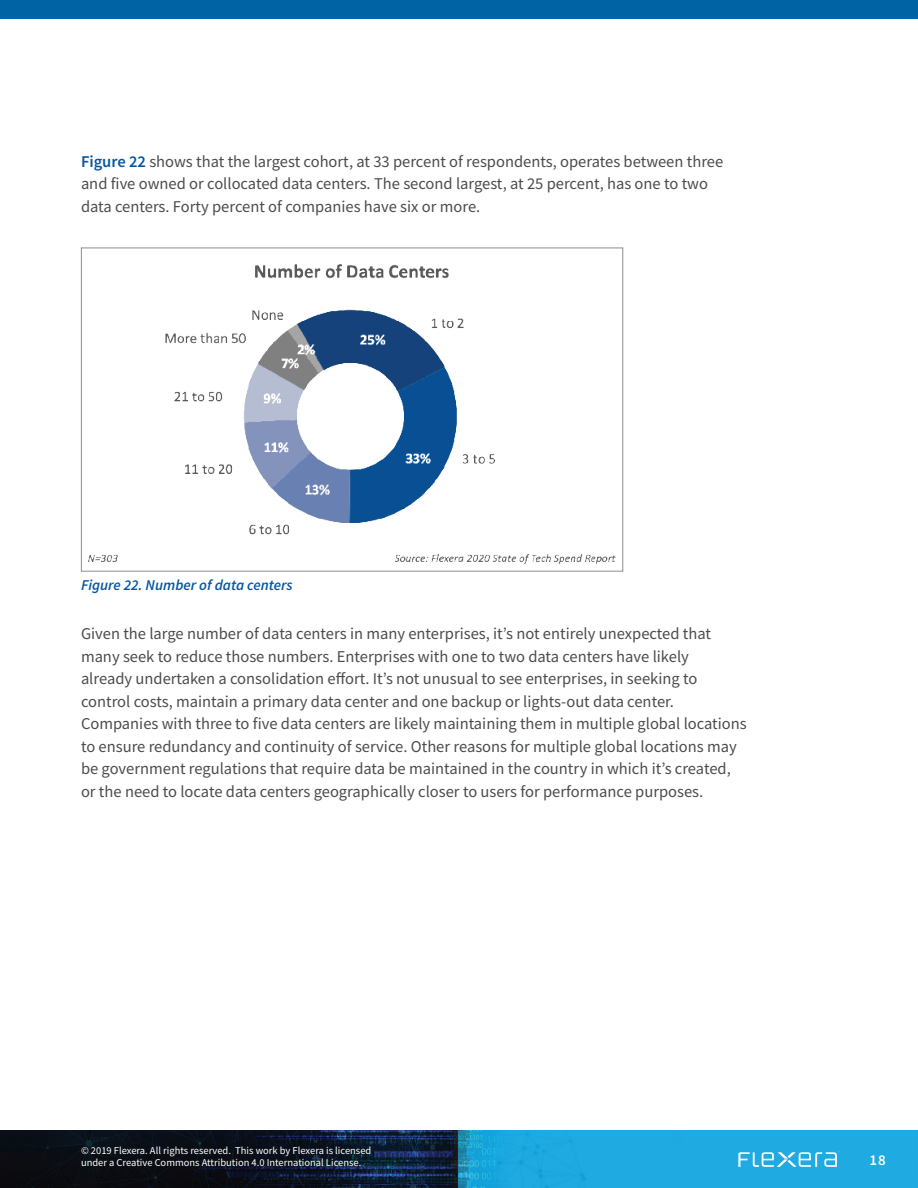
<style>
.page{position:relative;width:918px;height:1188px;background:#fff}
.page>*{position:absolute;margin:0;border:0;box-sizing:border-box;transform-origin:0 0}
.t1{font:16.5px/22.5px "Source Sans Pro";color:#4b4c4d}
.t2{font:italic 600 15px "Source Sans Pro";color:#0855a0}
.t3{font:600 15px "Source Sans Pro";color:#fff}
.t4{font:10.5px/12px "Source Sans Pro";color:#fff}
.s1{font-weight:600;color:#0855a0}
</style>
<div class="page">
<img style="left:0;top:1131px;width:918px;height:57px">
<svg style="left:738px;top:1152px;width:102px;height:15px;background:#62c3e9"></svg>
<div style="left:0;top:0;width:918px;height:19px;background:#0063a4"></div>
<img style="left:88px;top:264px;width:528px;height:300px">
<p class="t1" style="left:81px;top:150px;width:644px"><span class="s1">Figure 22</span> shows that the largest cohort, at 33 percent of respondents, operates between three and five owned or collocated data centers. The second largest, at 25 percent, has one to two data centers. Forty percent of companies have six or more.</p>
<p class="t2" style="left:81px;top:575px;width:213px">Figure 22. Number of data centers</p>
<p class="t1" style="left:81px;top:623px;width:667px">Given the large number of data centers in many enterprises, it’s not entirely unexpected that many seek to reduce those numbers. Enterprises with one to two data centers have likely<br>already undertaken a consolidation effort. It’s not unusual to see enterprises, in seeking to control costs, maintain a primary data center and one backup or lights-out data center.<br>Companies with three to five data centers are likely maintaining them in multiple global locations to ensure redundancy and continuity of service. Other reasons for multiple global locations may be government regulations that require data be maintained in the country in which it’s created, or the need to locate data centers geographically closer to users for performance purposes.</p>
<p class="t4" style="left:81px;top:1144px;width:292px">© 2019 Flexera. All rights reserved. This work by Flexera is licensed under a Creative Commons Attribution 4.0 International License.</p>
<p class="t3" style="left:869px;top:1150px;width:18px">18</p>
</div>
